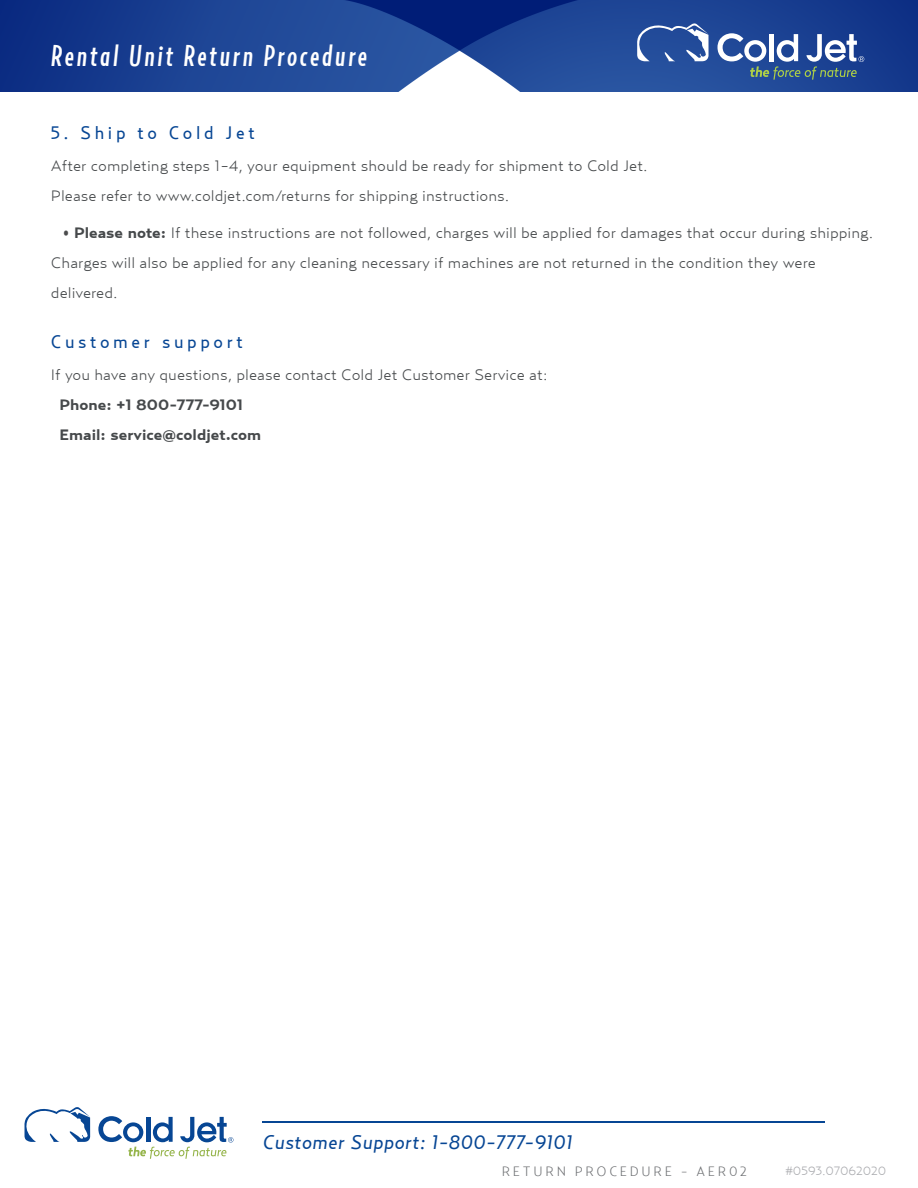
<style>
.page{position:relative;width:918px;height:1188px;background:#fff}
.page>*{position:absolute;margin:0;border:0;box-sizing:border-box;transform-origin:0 0}
.t1{font:italic 500 30px "Relay Comp";letter-spacing:.09em;color:#fff}
.t2{font:italic 19.5px "Relay";letter-spacing:.025em;color:#074694}
.t3{font:18px "Relay";letter-spacing:.2em;color:#074694}
.t4{font:300 15px/30px "Relay Wide";color:#46494b}
.t5{font:700 15px "Relay Wide";color:#46494b}
.t6{font:300 13.5px "Relay";letter-spacing:.2em;color:#6d6f72}
.t7{font:300 12px "Relay Wide";color:#a8a9ad}
.s1{font-family:"Relay";font-weight:400;color:#4b4c4d}
.s2{font-weight:700}
</style>
<div class="page">
<img style="left:0;top:0;width:918px;height:92px">
<hr style="left:263px;top:1122px;width:562px;height:1px;background:#074694">
<svg style="left:24px;top:1107px;width:66px;height:35px"></svg>
<svg style="left:98px;top:1116px;width:135px;height:43px"></svg>
<svg style="left:632px;top:21px;width:77px;height:40px;background:#4a6cac"></svg>
<svg style="left:718px;top:33px;width:146px;height:47px"></svg>
<p class="t1" style="left:51px;top:38px;width:318px">Rental Unit Return Procedure</p>
<p class="t3" style="left:51px;top:122px;width:206px">5. Ship to Cold Jet</p>
<p class="t4" style="left:51px;top:150px;width:598px">After completing steps 1-4, your equipment should be ready for shipment to Cold Jet.</p>
<p class="t4" style="left:51px;top:180px;width:460px">Please refer to www.coldjet.com/returns for shipping instructions.</p>
<p class="t4" style="left:51px;top:218px;width:824px;text-indent:12px"><span class="s1">•</span> <span class="s2">Please note:</span> If these instructions are not followed, charges will be applied for damages that occur during shipping.<br>Charges will also be applied for any cleaning necessary if machines are not returned in the condition they were</p>
<p class="t4" style="left:51px;top:278px;width:68px">delivered.</p>
<p class="t3" style="left:51px;top:332px;width:194px">Customer support</p>
<p class="t4" style="left:51px;top:360px;width:499px">If you have any questions, please contact Cold Jet Customer Service at:</p>
<p class="t5" style="left:59px;top:396px;width:185px">Phone: +1 800-777-9101</p>
<p class="t5" style="left:59px;top:426px;width:203px">Email: service@coldjet.com</p>
<p class="t2" style="left:263px;top:1131px;width:311px">Customer Support: 1-800-777-9101</p>
<p class="t6" style="left:502px;top:1164px;width:247px">RETURN PROCEDURE - AER02</p>
<p class="t7" style="left:785px;top:1164px;width:103px">#0593.07062020</p>
</div>
